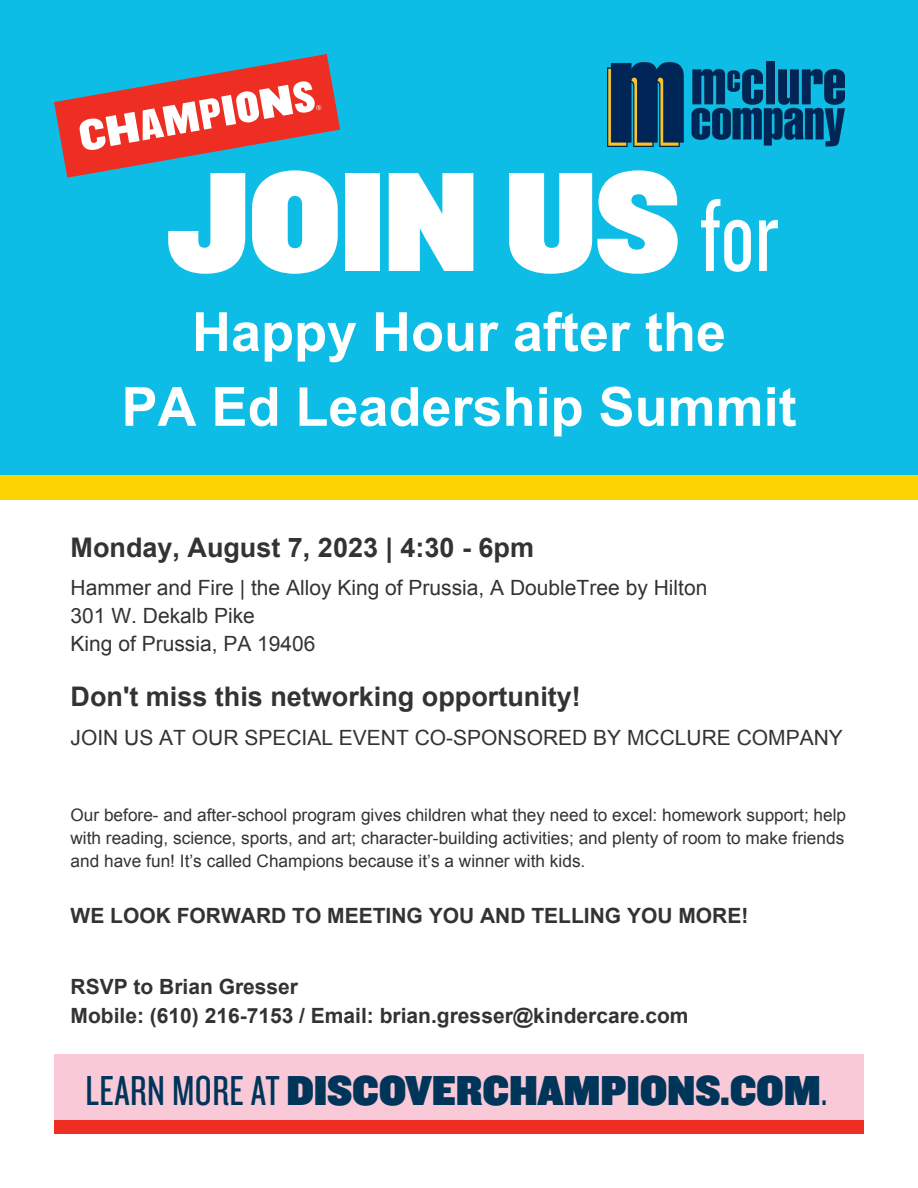
<style>
.page{position:relative;width:918px;height:1188px;background:#fff}
.page>*{position:absolute;margin:0;border:0;box-sizing:border-box;transform-origin:0 0}
.t1{font:147px "Knockout 91 Ultmt Middlewt";color:#fff}
.t2{font:700 54px/74.8px "Arial";color:#fff;text-align:center}
.t3{font:43.5px "Knockout 91 Ultmt Middlewt";letter-spacing:.01em;color:#00355a}
.t4{font:700 27px "Arial";color:#333}
.t5{font:21px/27.9px "Arial";color:#333}
.t6{font:700 21px/29.1px "Arial";color:#333}
.t7{font:17.25px/23px "Arial";color:#333;text-align:justify}
.s1{font-family:"Knockout 28 Junior Feathrwt";font-size:108px}
.s2{font-family:"Knockout 28 Junior Feathrwt"}
</style>
<div class="page">
<div style="left:0;top:0;width:918px;height:487px;background:#0dbde5"></div>
<div style="left:0;top:475px;width:918px;height:25px;background:#fed304"></div>
<div style="left:54px;top:1054px;width:810px;height:76px;background:#f9c9d7"></div>
<div style="left:54px;top:1120px;width:810px;height:14px;background:#ee2e22"></div>
<svg style="left:54px;top:54px;width:286px;height:124px"></svg>
<img style="left:608px;top:61px;width:237px;height:85px">
<h1 class="t1" style="left:166px;top:119px;width:614px">JOIN US <span class="s1">for</span></h1>
<h2 class="t2" style="left:122px;top:296px;width:676px">Happy Hour after the<br>PA Ed Leadership Summit</h2>
<h3 class="t4" style="left:71px;top:530px;width:465px">Monday, August 7, 2023 | 4:30 - 6pm</h3>
<p class="t5" style="left:71px;top:574px;width:638px">Hammer and Fire | the Alloy King of Prussia, A DoubleTree by Hilton<br>301 W. Dekalb Pike<br>King of Prussia, PA 19406</p>
<h3 class="t4" style="left:71px;top:679px;width:512px">Don't miss this networking opportunity!</h3>
<p class="t5" style="left:71px;top:724px;width:774px">JOIN US AT OUR SPECIAL EVENT CO-SPONSORED BY MCCLURE COMPANY</p>
<p class="t7" style="left:71px;top:803px;width:777px">Our before- and after-school program gives children what they need to excel: homework support; help with reading, science, sports, and art; character-building activities; and plenty of room to make friends and have fun! It’s called Champions because it’s a winner with kids.</p>
<p class="t6" style="left:71px;top:901px;width:679px">WE LOOK FORWARD TO MEETING YOU AND TELLING YOU MORE!</p>
<p class="t6" style="left:71px;top:972px;width:620px">RSVP to Brian Gresser<br>Mobile: (610) 216-7153 / Email: brian.gresser@kindercare.com</p>
<h3 class="t3" style="left:85px;top:1060px;width:744px"><span class="s2">LEARN MORE AT</span> DISCOVERCHAMPIONS.COM<span class="s2">.</span></h3>
</div>
